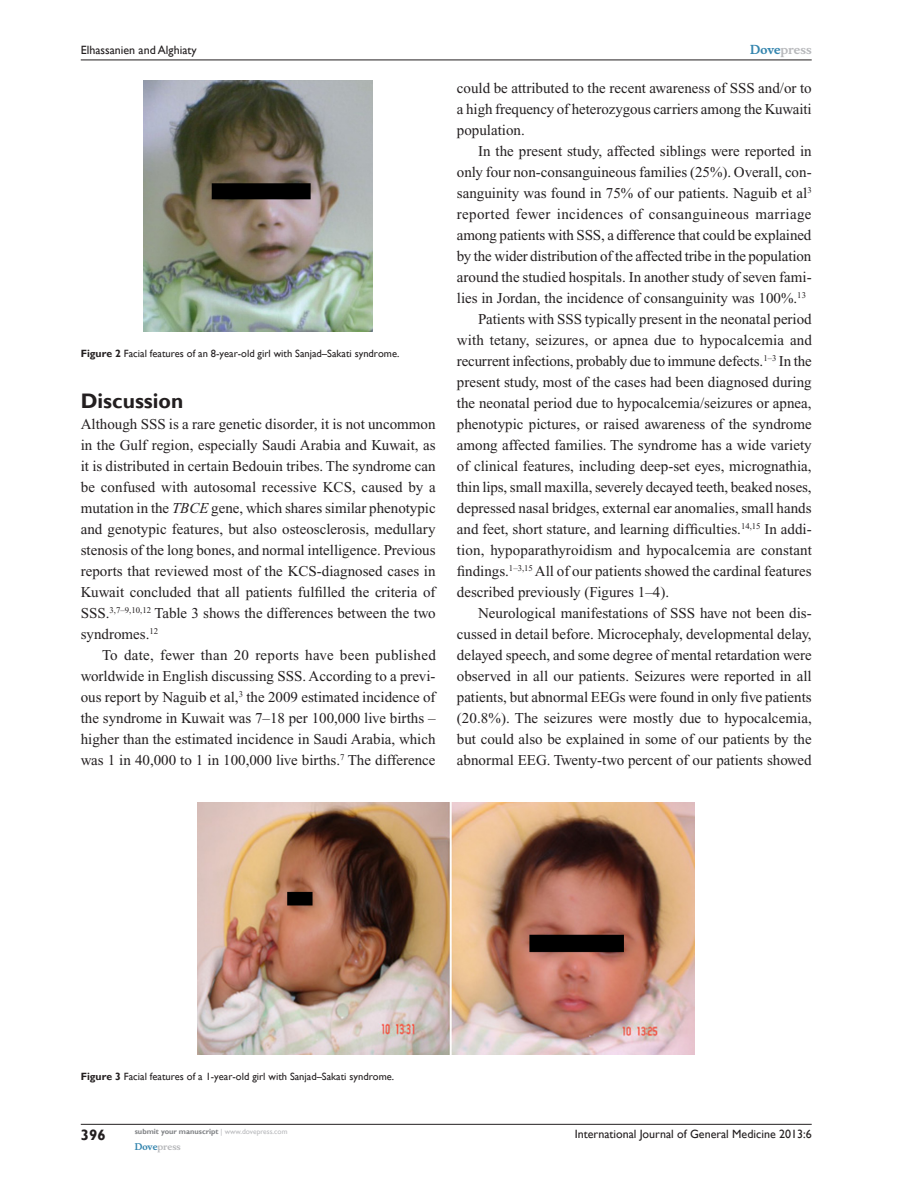
<style>
.page{position:relative;width:918px;height:1188px;background:#fff}
.page>*{position:absolute;margin:0;border:0;box-sizing:border-box;transform-origin:0 0}
.t1{font:700 21px "Gill Sans";color:#231f20}
.Tx{font:15px/21px "Times New Roman";color:#231f20;text-align:justify}
.TxF{font:15px/21px "Times New Roman";color:#231f20;text-align:justify}
.t2{font:700 15px "Gill Sans";color:#231f20}
.t3{font:12px "Gill Sans";color:#231f20}
.t4{font:700 12px "Musee";color:#b8b9bc}
.FC{font:10.5px "Gill Sans";color:#231f20}
.t5{font:700 9px "Musee";color:#b8b9bc}
.t6{font:700 7.5px "Gill Sans";color:#808285}
.s1{font-weight:700}
.s2{font-style:italic}
.s3{color:#3485ae}
.s4{font-weight:400;color:#b8b9bc}
</style>
<div class="page">
<img style="left:198px;top:803px;width:497px;height:251px">
<img style="left:144px;top:81px;width:229px;height:251px">
<hr style="left:81px;top:1124px;width:731px;height:1px;background:#231f20">
<hr style="left:81px;top:60px;width:731px;height:1px;background:#231f20">
<p class="t3" style="left:81px;top:43px;width:117px">Elhassanien and Alghiaty</p>
<p class="FC" style="left:81px;top:347px;width:320px"><span class="s1">Figure 2</span> Facial features of an 8-year-old girl with Sanjad–Sakati syndrome.</p>
<h1 class="t1" style="left:81px;top:388px;width:104px">Discussion</h1>
<p class="TxF" style="left:81px;top:413px;width:356px">Although SSS is a rare genetic disorder, it is not uncommon in the Gulf region, especially Saudi Arabia and Kuwait, as it is distributed in certain Bedouin tribes. The syndrome can be confused with autosomal recessive KCS, caused by a mutation in the <span class="s2">TBCE</span> gene, which shares similar phenotypic and genotypic features, but also osteosclerosis, medullary stenosis of the long bones, and normal intelligence. Previous reports that reviewed most of the KCS-diagnosed cases in Kuwait concluded that all patients fulfilled the criteria of SSS.<sup>3,7–9,10,12</sup> Table 3 shows the differences between the two syndromes.<sup>12</sup></p>
<p class="Tx" style="left:81px;top:644px;width:357px;text-indent:21px">To date, fewer than 20 reports have been published worldwide in English discussing SSS. According to a previ&shy;ous report by Naguib et al,<sup>3</sup> the 2009 estimated incidence of the syndrome in Kuwait was 7–18 per 100,000 live births – higher than the estimated incidence in Saudi Arabia, which was 1 in 40,000 to 1 in 100,000 live births.<sup>7</sup> The difference</p>
<p class="t4" style="left:750px;top:43px;width:63px"><span class="s3">Dove</span>press</p>
<p class="Tx" style="left:457px;top:77px;width:356px">could be attributed to the recent awareness of SSS and/or to a high frequency of heterozygous carriers among the Kuwaiti population.</p>
<p class="Tx" style="left:457px;top:140px;width:356px;text-indent:21px">In the present study, affected siblings were reported in only four non-consanguineous families (25%). Overall, con&shy;sanguinity was found in 75% of our patients. Naguib et al<sup>3 </sup>reported fewer incidences of consanguineous marriage among patients with SSS, a difference that could be explained by the wider distribution of the affected tribe in the population around the studied hospitals. In another study of seven fami&shy;lies in Jordan, the incidence of consanguinity was 100%.<sup>13</sup></p>
<p class="Tx" style="left:457px;top:308px;width:357px;text-indent:21px">Patients with SSS typically present in the neonatal period with tetany, seizures, or apnea due to hypocalcemia and recurrent infections, probably due to immune defects.<sup>1–3</sup> In the present study, most of the cases had been diagnosed during the neonatal period due to hypocalcemia/seizures or apnea, phenotypic pictures, or raised awareness of the syndrome among affected families. The syndrome has a wide variety of clinical features, including deep-set eyes, micrognathia, thin lips, small maxilla, severely decayed teeth, beaked noses, depressed nasal bridges, external ear anomalies, small hands and feet, short stature, and learning difficulties.<sup>14,15</sup> In addi&shy;tion, hypoparathyroidism and hypocalcemia are constant findings.<sup>1–3,15</sup> All of our patients showed the cardinal features described previously (Figures 1–4).</p>
<p class="Tx" style="left:457px;top:602px;width:356px;text-indent:21px">Neurological manifestations of SSS have not been dis&shy;cussed in detail before. Microcephaly, developmental delay, delayed speech, and some degree of mental retardation were observed in all our patients. Seizures were reported in all patients, but abnormal EEGs were found in only five patients (20.8%). The seizures were mostly due to hypocalcemia, but could also be explained in some of our patients by the abnormal EEG. Twenty-two percent of our patients showed</p>
<p class="FC" style="left:81px;top:1070px;width:315px"><span class="s1">Figure 3</span> Facial features of a 1-year-old girl with Sanjad–Sakati syndrome.</p>
<p class="t2" style="left:81px;top:1126px;width:26px">396</p>
<p class="t6" style="left:135px;top:1127px;width:154px">submit your manuscript <span class="s4">| www.dovepress.com</span></p>
<p class="t5" style="left:135px;top:1141px;width:48px"><span class="s3">Dove</span>press</p>
<p class="t3" style="left:575px;top:1127px;width:238px">International Journal of General Medicine 2013:6</p>
</div>
